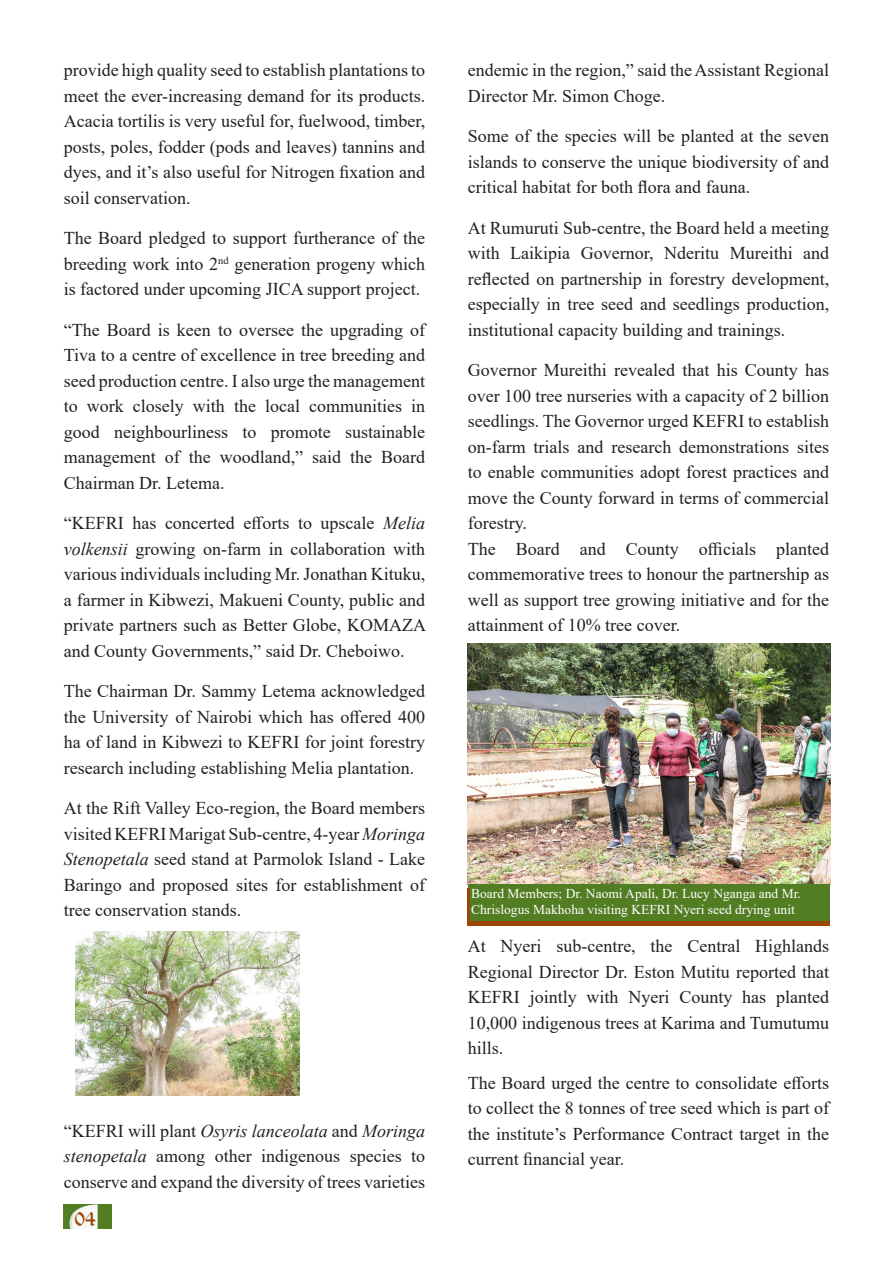
<style>
.page{position:relative;width:893px;height:1263px;background:#fff}
.page>*{position:absolute;margin:0;border:0;box-sizing:border-box;transform-origin:0 0}
.t1{font:21px "Old English Text";color:#994606}
.t2{font:18px/25.5px "Times New Roman";color:#231f20;text-align:justify}
.t3{font:13.5px/16.5px "Times New Roman";color:#fff}
.s1{font-style:italic}
</style>
<div class="page">
<div style="left:64px;top:1204px;width:48px;height:25px;background:#527d23"></div>
<svg style="left:69px;top:1204px;width:29px;height:25px"></svg>
<img style="left:75px;top:931px;width:224px;height:164px">
<img style="left:468px;top:643px;width:362px;height:242px">
<div style="left:468px;top:885px;width:361px;height:37px;background:#527d23"></div>
<hr style="left:468px;top:889px;width:2px;height:37px;background:#994606">
<div style="left:468px;top:921px;width:361px;height:5px;background:#994606"></div>
<p class="t2" style="left:64px;top:57px;width:363px">provide high quality seed to establish plantations to meet the ever-increasing demand for its products.<br>Acacia tortilis is very useful for, fuelwood, timber, posts, poles, fodder (pods and leaves) tannins and dyes, and it’s also useful for Nitrogen fixation and soil conservation.</p>
<p class="t2" style="left:64px;top:225px;width:363px">The Board pledged to support furtherance of the breeding work into 2<sup>nd</sup> generation progeny which is factored under upcoming JICA support project.</p>
<p class="t2" style="left:64px;top:316px;width:363px">“The Board is keen to oversee the upgrading of Tiva to a centre of excellence in tree breeding and seed production centre. I also urge the management to work closely with the local communities in good neighbourliness to promote sustainable management of the woodland,” said the Board Chairman Dr. Letema.</p>
<p class="t2" style="left:64px;top:510px;width:364px">“KEFRI has concerted efforts to upscale <span class="s1">Melia volkensii</span> growing on-farm in collaboration with various individuals including Mr. Jonathan Kituku, a farmer in Kibwezi, Makueni County, public and private partners such as Better Globe, KOMAZA and County Governments,” said Dr. Cheboiwo.</p>
<p class="t2" style="left:64px;top:678px;width:363px">The Chairman Dr. Sammy Letema acknowledged the University of Nairobi which has offered 400 ha of land in Kibwezi to KEFRI for joint forestry research including establishing Melia plantation.</p>
<p class="t2" style="left:64px;top:795px;width:363px">At the Rift Valley Eco-region, the Board members visited KEFRI Marigat Sub-centre, 4-year <span class="s1">Moringa Stenopetala</span> seed stand at Parmolok Island - Lake Baringo and proposed sites for establishment of tree conservation stands.</p>
<p class="t2" style="left:64px;top:1117px;width:363px">“KEFRI will plant <span class="s1">Osyris lanceolata</span> and <span class="s1">Moringa stenopetala</span> among other indigenous species to conserve and expand the diversity of trees varieties</p>
<p class="t1" style="left:74px;top:1205px;width:23px">04</p>
<p class="t2" style="left:468px;top:57px;width:363px">endemic in the region,” said the Assistant Regional<br>Director Mr. Simon Choge.</p>
<p class="t2" style="left:468px;top:123px;width:363px">Some of the species will be planted at the seven islands to conserve the unique biodiversity of and critical habitat for both flora and fauna.</p>
<p class="t2" style="left:468px;top:214px;width:363px">At Rumuruti Sub-centre, the Board held a meeting with Laikipia Governor, Nderitu Mureithi and reflected on partnership in forestry development, especially in tree seed and seedlings production, institutional capacity building and trainings.</p>
<p class="t2" style="left:468px;top:357px;width:363px">Governor Mureithi revealed that his County has over 100 tree nurseries with a capacity of 2 billion seedlings. The Governor urged KEFRI to establish on-farm trials and research demonstrations sites to enable communities adopt forest practices and move the County forward in terms of commercial forestry.</p>
<p class="t2" style="left:468px;top:535px;width:363px">The Board and County officials planted commemorative trees to honour the partnership as well as support tree growing initiative and for the attainment of 10% tree cover.</p>
<p class="t3" style="left:471px;top:884px;width:331px">Board Members; Dr. Naomi Apali, Dr. Lucy Nganga and Mr.<br>Chrislogus Makhoha visiting KEFRI Nyeri seed drying unit</p>
<p class="t2" style="left:468px;top:933px;width:363px">At Nyeri sub-centre, the Central Highlands Regional Director Dr. Eston Mutitu reported that KEFRI jointly with Nyeri County has planted 10,000 indigenous trees at Karima and Tumutumu hills.</p>
<p class="t2" style="left:468px;top:1069px;width:363px">The Board urged the centre to consolidate efforts to collect the 8 tonnes of tree seed which is part of the institute’s Performance Contract target in the current financial year.</p>
</div>
